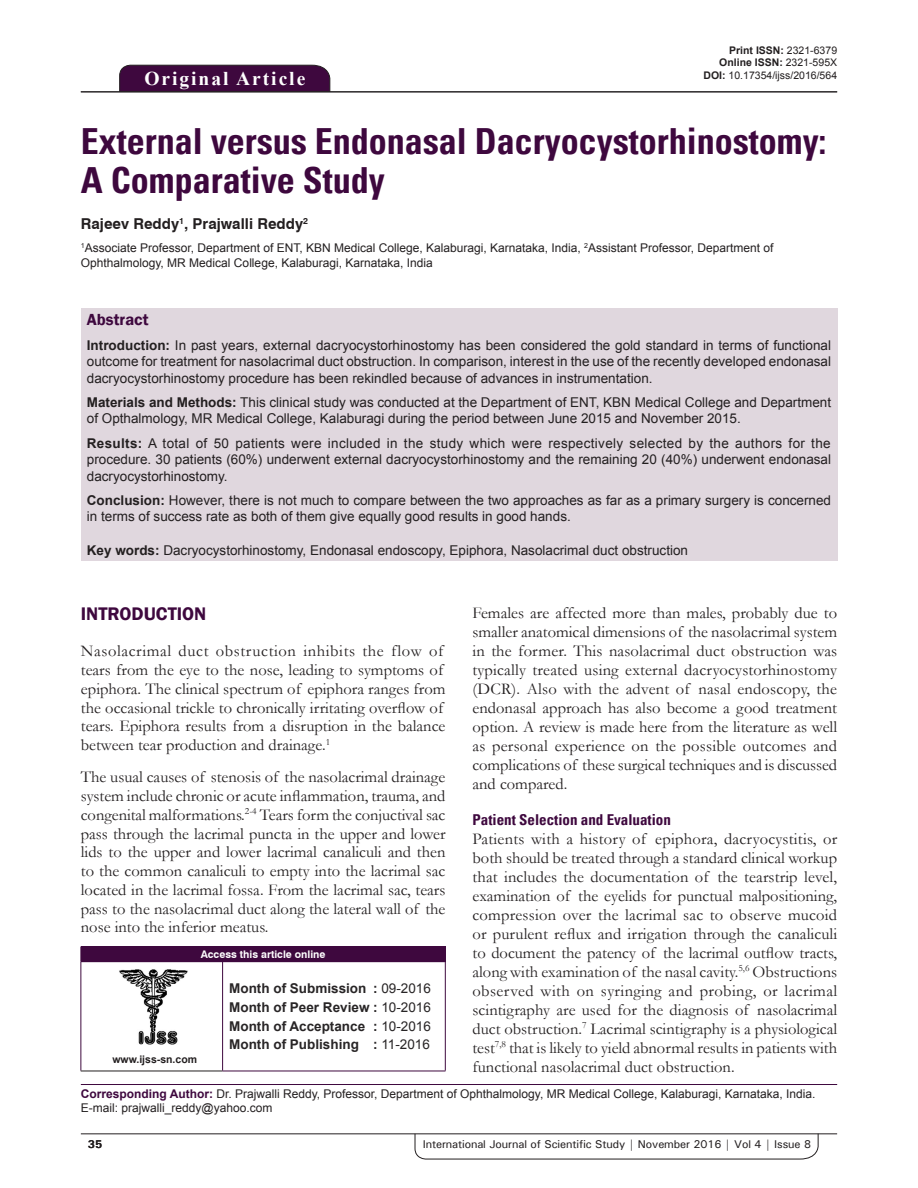
<style>
.page{position:relative;width:918px;height:1188px;background:#fff}
.page>*{position:absolute;margin:0;border:0;box-sizing:border-box;transform-origin:0 0}
.AT{font:700 condensed 36px/39px "Univers";color:#3e083e}
.AH{font:700 19.5px "Times New Roman";letter-spacing:.1em;color:#fff}
.t1{font:600 18.75px "Franklin Gothic";color:#3e083e}
.TX{font:16.5px/19px "Garamond";color:#231f20;text-align:justify}
.ABSH{font:600 16.5px "Franklin Gothic";color:#3e083e}
.t2{font:700 condensed 15px "Univers";color:#3e083e}
.AU{font:700 15px "Swiss 721 BT";color:#231f20}
.ABS{font:13.5px/16.2px "Arial";color:#231f20;text-align:justify}
.HIS{font:700 13.5px/18.8px "Arial";color:#282526;text-align:justify}
.KWD{font:13.5px "Arial";color:#231f20}
.AFF{font:12px/14.4px "Arial";color:#231f20}
.ADD{font:12px/14.4px "Arial";color:#231f20}
.RF{font:500 11.25px "Univers";letter-spacing:-.01em;color:#231f20}
.t3{font:700 11.25px "Univers";color:#231f20}
.DOI{font:700 10.5px "Arial";color:#231f20}
.DOI-2{font:10.5px "Arial";color:#231f20}
.AAO{font:700 10.5px "Swiss 721 BT";color:#fff}
.Web{font:700 10.5px "Arial";color:#231f20}
.s1{font-weight:400}
.s2{font-weight:700}
.s3{font-weight:700;color:#3e083e}
</style>
<div class="page">
<svg style="left:415px;top:1133px;width:404px;height:26px"></svg>
<hr style="left:81px;top:1134px;width:756px;height:1px;background:#231f20">
<div style="left:119px;top:65px;width:211px;height:26px;background:#3e083e"></div>
<hr style="left:81px;top:91px;width:756px;height:1px;background:#231f20">
<div style="left:81px;top:308px;width:756px;height:253px;background:#e0d7de"></div>
<img style="left:119px;top:969px;width:69px;height:76px">
<div style="left:81px;top:947px;width:364px;height:15px;background:#3e083e"></div>
<svg style="left:445px;top:947px;width:1px;height:14px"></svg>
<hr style="left:81px;top:962px;width:1px;height:109px;background:#3e083e">
<hr style="left:81px;top:1071px;width:142px;height:1px;background:#231f20">
<hr style="left:223px;top:961px;width:223px;height:1px;background:#3e083e">
<hr style="left:222px;top:962px;width:1px;height:109px;background:#3e083e">
<hr style="left:445px;top:962px;width:1px;height:109px;background:#3e083e">
<hr style="left:223px;top:1071px;width:223px;height:1px;background:#3e083e">
<hr style="left:81px;top:1084px;width:756px;height:1px;background:#3e083e">
<p class="AH" style="left:144px;top:64px;width:162px">Original Article</p>
<p class="DOI" style="left:729px;top:43px;width:109px">Print ISSN: <span class="s1">2321-6379</span></p>
<p class="DOI" style="left:719px;top:56px;width:119px">Online ISSN: <span class="s1">2321-595X</span></p>
<p class="DOI-2" style="left:704px;top:68px;width:135px"><span class="s2">DOI:</span> 10.17354/ijss/2016/564</p>
<p class="AT" style="left:81px;top:122px;width:747px">External versus Endonasal Dacryocystorhinostomy:<br>A Comparative Study</p>
<p class="AU" style="left:81px;top:215px;width:229px">Rajeev Reddy<sup>1</sup>, Prajwalli Reddy<sup>2</sup></p>
<p class="AFF" style="left:81px;top:241px;width:694px"><sup>1</sup>Associate Professor, Department of ENT, KBN Medical College, Kalaburagi, Karnataka, India, <sup>2</sup>Assistant Professor, Department of<br>Ophthalmology, MR Medical College, Kalaburagi, Karnataka, India</p>
<p class="ABSH" style="left:87px;top:310px;width:63px">Abstract</p>
<p class="ABS" style="left:87px;top:337px;width:746px"><span class="s2">Introduction:</span> In past years, external dacryocystorhinostomy has been considered the gold standard in terms of functional outcome for treatment for nasolacrimal duct obstruction. In comparison, interest in the use of the recently developed endonasal dacryocystorhinostomy procedure has been rekindled because of advances in instrumentation.</p>
<p class="ABS" style="left:87px;top:395px;width:746px"><span class="s2">Materials and Methods:</span> This clinical study was conducted at the Department of ENT, KBN Medical College and Department of Opthalmology, MR Medical College, Kalaburagi during the period between June 2015 and November 2015.</p>
<p class="ABS" style="left:87px;top:435px;width:746px"><span class="s2">Results:</span> A total of 50 patients were included in the study which were respectively selected by the authors for the procedure. 30 patients (60%) underwent external dacryocystorhinostomy and the remaining 20 (40%) underwent endonasal dacryocystorhinostomy.</p>
<p class="ABS" style="left:87px;top:493px;width:746px"><span class="s2">Conclusion:</span> However, there is not much to compare between the two approaches as far as a primary surgery is concerned in terms of success rate as both of them give equally good results in good hands.</p>
<p class="KWD" style="left:87px;top:541px;width:603px"><span class="s2">Key words:</span> Dacryocystorhinostomy, Endonasal endoscopy, Epiphora, Nasolacrimal duct obstruction</p>
<p class="TX" style="left:473px;top:603px;width:366px">Females are affected more than males, probably due to smaller anatomical dimensions of the nasolacrimal system in the former. This nasolacrimal duct obstruction was typically treated using external dacryocystorhinostomy (DCR). Also with the advent of nasal endoscopy, the endonasal approach has also become a good treatment option. A review is made here from the literature as well as personal experience on the possible outcomes and complications of these surgical techniques and is discussed and compared.</p>
<h2 class="t2" style="left:473px;top:810px;width:200px">Patient Selection and Evaluation</h2>
<p class="TX" style="left:473px;top:829px;width:366px">Patients with a history of epiphora, dacryocystitis, or both should be treated through a standard clinical workup that includes the documentation of the tearstrip level, examination of the eyelids for punctual malpositioning, compression over the lacrimal sac to observe mucoid or purulent reflux and irrigation through the canaliculi to document the patency of the lacrimal outflow tracts, along with examination of the nasal cavity.<sup>5,6</sup> Obstructions observed with on syringing and probing, or lacrimal scintigraphy are used for the diagnosis of nasolacrimal duct obstruction.<sup>7</sup> Lacrimal scintigraphy is a physiological test<sup>7,8</sup> that is likely to yield abnormal results in patients with functional nasolacrimal duct obstruction.</p>
<h1 class="t1" style="left:81px;top:602px;width:127px">INTRODUCTION</h1>
<p class="TX" style="left:81px;top:641px;width:366px;text-align:left">Nasolacrimal duct obstruction inhibits the flow of tears from the eye to the nose, leading to symptoms of epiphora. The clinical spectrum of epiphora ranges from the occasional trickle to chronically irritating overflow of tears. Epiphora results from a disruption in the balance between tear production and drainage.<sup>1</sup></p>
<p class="TX" style="left:81px;top:767px;width:366px">The usual causes of stenosis of the nasolacrimal drainage system include chronic or acute inflammation, trauma, and congenital malformations.<sup>2-4</sup> Tears form the conjuctival sac pass through the lacrimal puncta in the upper and lower lids to the upper and lower lacrimal canaliculi and then to the common canaliculi to empty into the lacrimal sac located in the lacrimal fossa. From the lacrimal sac, tears pass to the nasolacrimal duct along the lateral wall of the nose into the inferior meatus.</p>
<p class="AAO" style="left:201px;top:948px;width:126px">Access this article online</p>
<p class="HIS" style="left:229px;top:979px;width:203px">Month of Submission : <span class="s1">09-2016<br></span>Month of Peer Review : <span class="s1">10-2016<br></span>Month of Acceptance : <span class="s1">10-2016<br></span>Month of Publishing : <span class="s1">11-2016</span></p>
<p class="ADD" style="left:81px;top:1086px;width:736px"><span class="s3">Corresponding Author:</span> Dr. Prajwalli Reddy, Professor, Department of Ophthalmology, MR Medical College, Kalaburagi, Karnataka, India.<br>E-mail: prajwalli_reddy@yahoo.com</p>
<p class="Web" style="left:112px;top:1052px;width:86px">www.ijss-sn.com</p>
<p class="t3" style="left:88px;top:1137px;width:16px">35</p>
<p class="RF" style="left:423px;top:1137px;width:390px">International Journal of Scientific Study | November 2016 | Vol 4 | Issue 8</p>
</div>
